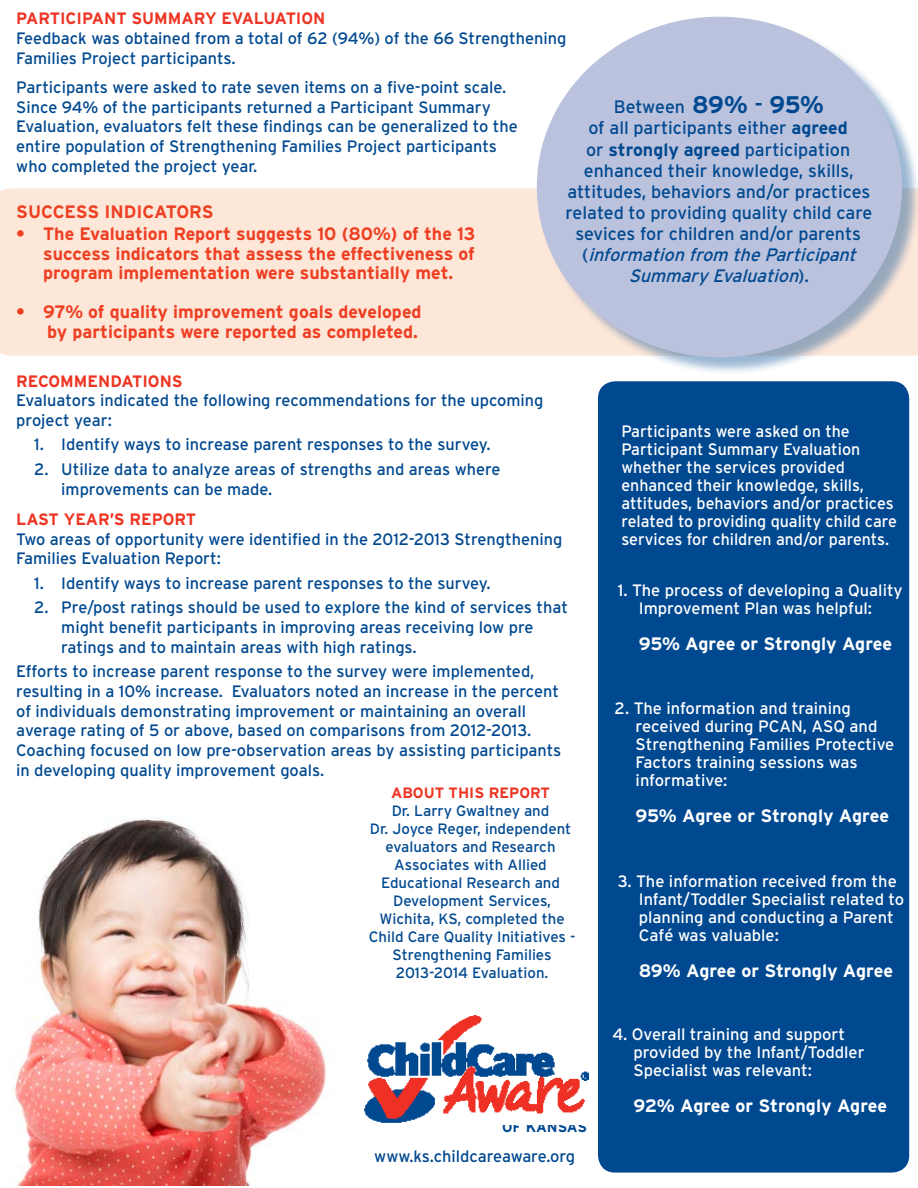
<style>
.page{position:relative;width:918px;height:1188px;background:#fff}
.page>*{position:absolute;margin:0;border:0;box-sizing:border-box;transform-origin:0 0}
.t1{font:18px/21.1px "Interstate";color:#004990;text-align:center}
.t2{font:700 18px/19.6px "Interstate";color:#ee3524;text-align:justify}
.t3{font:700 18px "Interstate";color:#fff}
.t4{font:16.5px/19.8px "Interstate";color:#004990}
.t5{font:16.5px/18px "Interstate";color:#fff}
.t6{font:700 16.5px "Interstate";color:#ee3524}
.t7{font:15px/18px "Interstate";color:#004990;text-align:center}
.t8{font:700 15px "Interstate";color:#ee3524}
.t9{font:700 14.4px "Interstate";color:#004990}
.s1{font-weight:700;font-size:24px}
.s2{font-size:24px}
.s3{font-weight:700}
.s4{font-style:italic}
</style>
<div class="page">
<img style="left:14px;top:816px;width:312px;height:369px">
<div style="left:597px;top:381px;width:313px;height:792px;background:#004990;border-radius:18px"></div>
<div style="left:596px;top:380px;width:315px;height:794px;border:2px solid #fff;border-radius:18px"></div>
<div style="left:0;top:187px;width:539px;height:169px;background:#fde7d9"></div>
<div style="left:539px;top:18px;width:379px;height:358px;background:#004990;opacity:.4"></div>
<div style="left:537px;top:17px;width:365px;height:340px;background:#bac2dd;border-radius:50%"></div>
<img style="left:364px;top:1016px;width:224px;height:107px">
<p class="t6" style="left:16px;top:9px;width:311px">PARTICIPANT SUMMARY EVALUATION</p>
<p class="t4" style="left:16px;top:28px;width:552px">Feedback was obtained from a total of 62 (94%) of the 66 Strengthening<br>Families Project participants.</p>
<p class="t4" style="left:16px;top:77px;width:503px">Participants were asked to rate seven items on a five-point scale.<br>Since 94% of the participants returned a Participant Summary Evaluation, evaluators felt these findings can be generalized to the entire population of Strengthening Families Project participants who completed the project year.</p>
<p class="t2" style="left:16px;top:201px;width:199px">SUCCESS INDICATORS</p>
<p class="t2" style="left:43px;top:224px;width:434px;text-indent:-27px">• The Evaluation Report suggests 10 (80%) of the 13 success indicators that assess the effectiveness of program implementation were substantially met.</p>
<p class="t2" style="left:16px;top:302px;width:407px;text-align:right">• 97% of quality improvement goals developed by participants were reported as completed.</p>
<p class="t6" style="left:16px;top:372px;width:168px">RECOMMENDATIONS</p>
<p class="t4" style="left:16px;top:391px;width:529px">Evaluators indicated the following recommendations for the upcoming project year:</p>
<p class="t4" style="left:34px;top:435px;width:458px">1. Identify ways to increase parent responses to the survey.</p>
<p class="t4" style="left:61px;top:459px;width:441px;text-indent:-27px">2. Utilize data to analyze areas of strengths and areas where improvements can be made.</p>
<p class="t6" style="left:16px;top:510px;width:181px">LAST YEAR’S REPORT</p>
<p class="t4" style="left:16px;top:529px;width:548px">Two areas of opportunity were identified in the 2012-2013 Strengthening<br>Families Evaluation Report:</p>
<p class="t4" style="left:34px;top:573px;width:458px">1. Identify ways to increase parent responses to the survey.</p>
<p class="t4" style="left:61px;top:597px;width:508px;text-indent:-27px">2. Pre/post ratings should be used to explore the kind of services that might benefit participants in improving areas receiving low pre ratings and to maintain areas with high ratings.</p>
<p class="t4" style="left:16px;top:661px;width:547px">Efforts to increase parent response to the survey were implemented, resulting in a 10% increase. Evaluators noted an increase in the percent of individuals demonstrating improvement or maintaining an overall average rating of 5 or above, based on comparisons from 2012-2013.<br>Coaching focused on low pre-observation areas by assisting participants in developing quality improvement goals.</p>
<p class="t1" style="left:566px;top:96px;width:308px">Between <span class="s1">89%</span> <span class="s2">-</span> <span class="s1">95%<br></span>of all participants either <span class="s3">agreed<br></span>or <span class="s3">strongly agreed</span> participation enhanced their knowledge, skills, attitudes, behaviors and/or practices related to providing quality child care sevices for children and/or parents<br>( <span class="s4">information from theParticipant<br>SummaryEvaluation</span>) .</p>
<p class="t5" style="left:621px;top:422px;width:277px">Participants were asked on the Participant Summary Evaluation whether the services provided enhanced their knowledge, skills, attitudes, behaviors and/or practices related to providing quality child care services for children and/or parents.</p>
<p class="t5" style="left:618px;top:581px;width:286px;text-align:center">1. The process of developing a Quality<br>Improvement Plan was helpful:</p>
<p class="t3" style="left:639px;top:634px;width:255px">95% Agree or Strongly Agree</p>
<p class="t5" style="left:636px;top:699px;width:260px;text-indent:-21px">2. The information and training received during PCAN, ASQ and<br>Strengthening Families Protective<br>Factors training sessions was informative:</p>
<p class="t3" style="left:636px;top:805px;width:255px">95% Agree or Strongly Agree</p>
<p class="t8" style="left:391px;top:785px;width:160px">ABOUT THIS REPORT</p>
<p class="t7" style="left:369px;top:802px;width:208px">Dr. Larry Gwaltney and<br>Dr. Joyce Reger, independent evaluators and Research<br>Associates with Allied<br>Educational Research and<br>Development Services,<br>Wichita, KS, completed the<br>Child Care Quality Initiatives -<br>Strengthening Families<br>2013-2014 Evaluation.</p>
<p class="t5" style="left:639px;top:872px;width:267px;text-indent:-21px">3. The information received from the<br>Infant/Toddler Specialist related to planning and conducting a Parent<br>Café was valuable:</p>
<p class="t3" style="left:639px;top:960px;width:256px">89% Agree or Strongly Agree</p>
<p class="t9" style="left:502px;top:1119px;width:86px">OF KANSAS</p>
<p class="t4" style="left:374px;top:1146px;width:202px">www.ks.childcareaware.org</p>
<p class="t5" style="left:633px;top:1025px;width:233px;text-indent:-21px">4. Overall training and support provided by the Infant/Toddler<br>Specialist was relevant:</p>
<p class="t3" style="left:633px;top:1095px;width:255px">92% Agree or Strongly Agree</p>
</div>
